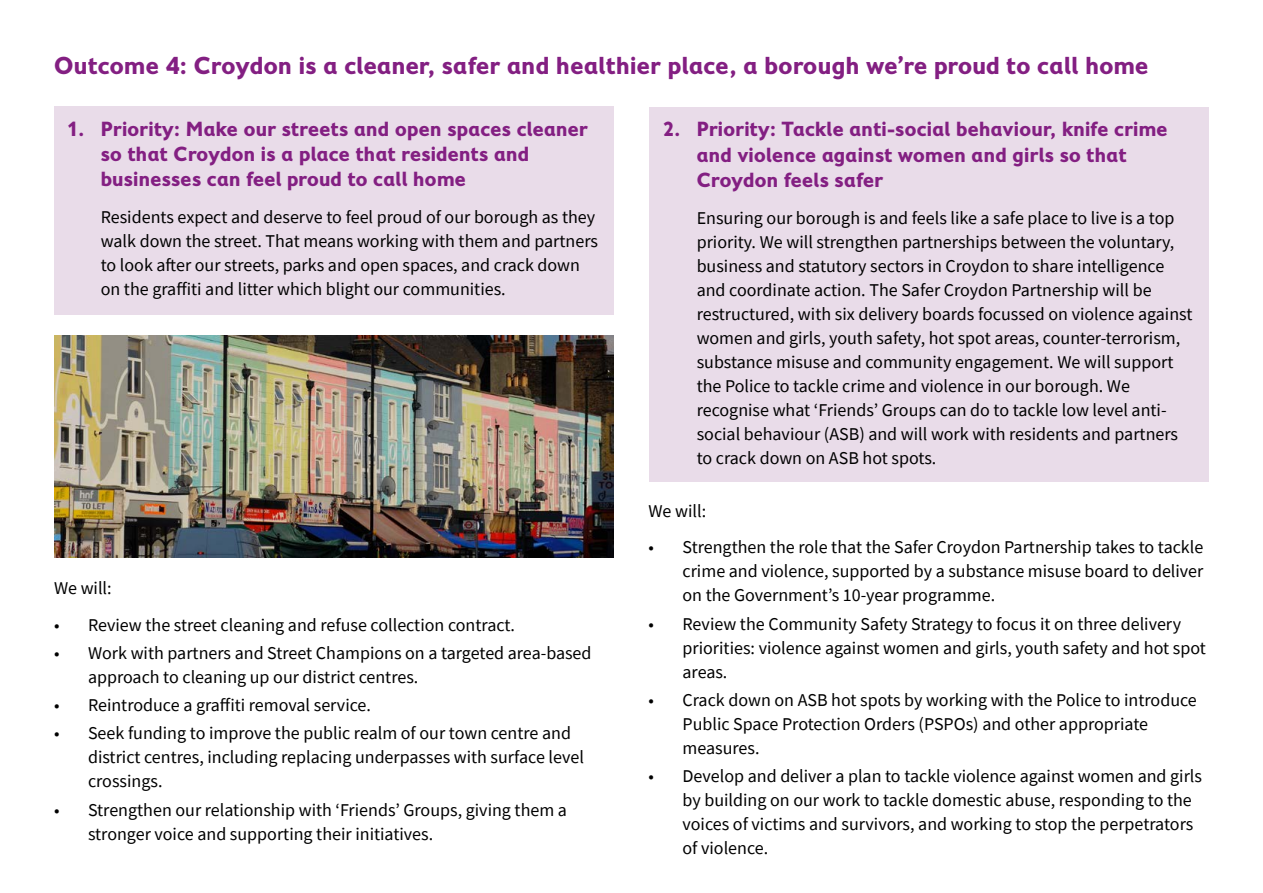
<style>
.page{position:relative;width:1263px;height:893px;background:#fff}
.page>*{position:absolute;margin:0;border:0;box-sizing:border-box;transform-origin:0 0}
.t1{font:700 25.2px "Fiendstar";color:#831f82}
.t2{font:700 21px/25.2px "Fiendstar";color:#831f82}
.Body{font:18px/24px "Source Sans Pro";color:#000}
.Body_Title{font:18px "Source Sans Pro";color:#000}
</style>
<div class="page">
<img style="left:54px;top:336px;width:559px;height:221px">
<div style="left:54px;top:106px;width:559px;height:209px;background:#e9dce9"></div>
<div style="left:650px;top:107px;width:559px;height:375px;background:#e9dce9"></div>
<h2 class="t1" style="left:54px;top:51px;width:1096px">Outcome 4: Croydon is a cleaner, safer and healthier place, a borough we’re proud to call home</h2>
<h5 class="t2" style="left:101px;top:116px;width:489px;text-indent:-34px">1. Priority: Make our streets and open spaces cleaner so that Croydon is a place that residents and businesses can feel proud to call home</h5>
<p class="Body" style="left:101px;top:205px;width:499px">Residents expect and deserve to feel proud of our borough as they walk down the street. That means working with them and partners to look after our streets, parks and open spaces, and crack down on the graffiti and litter which blight our communities.</p>
<p class="Body_Title" style="left:54px;top:576px;width:59px">We will:</p>
<p class="Body" style="left:54px;top:612px;width:463px">• Review the street cleaning and refuse collection contract.</p>
<p class="Body" style="left:88px;top:641px;width:505px;text-indent:-34px">• Work with partners and Street Champions on a targeted area-based approach to cleaning up our district centres.</p>
<p class="Body" style="left:54px;top:693px;width:319px">• Reintroduce a graffiti removal service.</p>
<p class="Body" style="left:88px;top:721px;width:497px;text-indent:-34px">• Seek funding to improve the public realm of our town centre and district centres, including replacing underpasses with surface level crossings.</p>
<p class="Body" style="left:88px;top:797px;width:480px;text-indent:-34px">• Strengthen our relationship with ‘Friends’ Groups, giving them a stronger voice and supporting their initiatives.</p>
<h5 class="t2" style="left:697px;top:117px;width:473px;text-indent:-34px">2. Priority: Tackle anti-social behaviour, knife crime and violence against women and girls so that<br>Croydon feels safer</h5>
<p class="Body" style="left:697px;top:206px;width:497px">Ensuring our borough is and feels like a safe place to live is a top priority. We will strengthen partnerships between the voluntary, business and statutory sectors in Croydon to share intelligence and coordinate action. The Safer Croydon Partnership will be restructured, with six delivery boards focussed on violence against women and girls, youth safety, hot spot areas, counter-terrorism, substance misuse and community engagement. We will support the Police to tackle crime and violence in our borough. We recognise what ‘Friends’ Groups can do to tackle low level anti&shy;social behaviour (ASB) and will work with residents and partners to crack down on ASB hot spots.</p>
<p class="Body_Title" style="left:648px;top:499px;width:59px">We will:</p>
<p class="Body" style="left:682px;top:535px;width:522px;text-align:justify;text-indent:-34px">• Strengthen the role that the Safer Croydon Partnership takes to tackle crime and violence, supported by a substance misuse board to deliver on the Government’s 10-year programme.</p>
<p class="Body" style="left:682px;top:611px;width:525px;text-indent:-34px">• Review the Community Safety Strategy to focus it on three delivery priorities: violence against women and girls, youth safety and hot spot areas.</p>
<p class="Body" style="left:682px;top:688px;width:516px;text-indent:-34px">• Crack down on ASB hot spots by working with the Police to introduce<br>Public Space Protection Orders (PSPOs) and other appropriate measures.</p>
<p class="Body" style="left:682px;top:764px;width:521px;text-indent:-34px">• Develop and deliver a plan to tackle violence against women and girls by building on our work to tackle domestic abuse, responding to the voices of victims and survivors, and working to stop the perpetrators of violence.</p>
</div>
